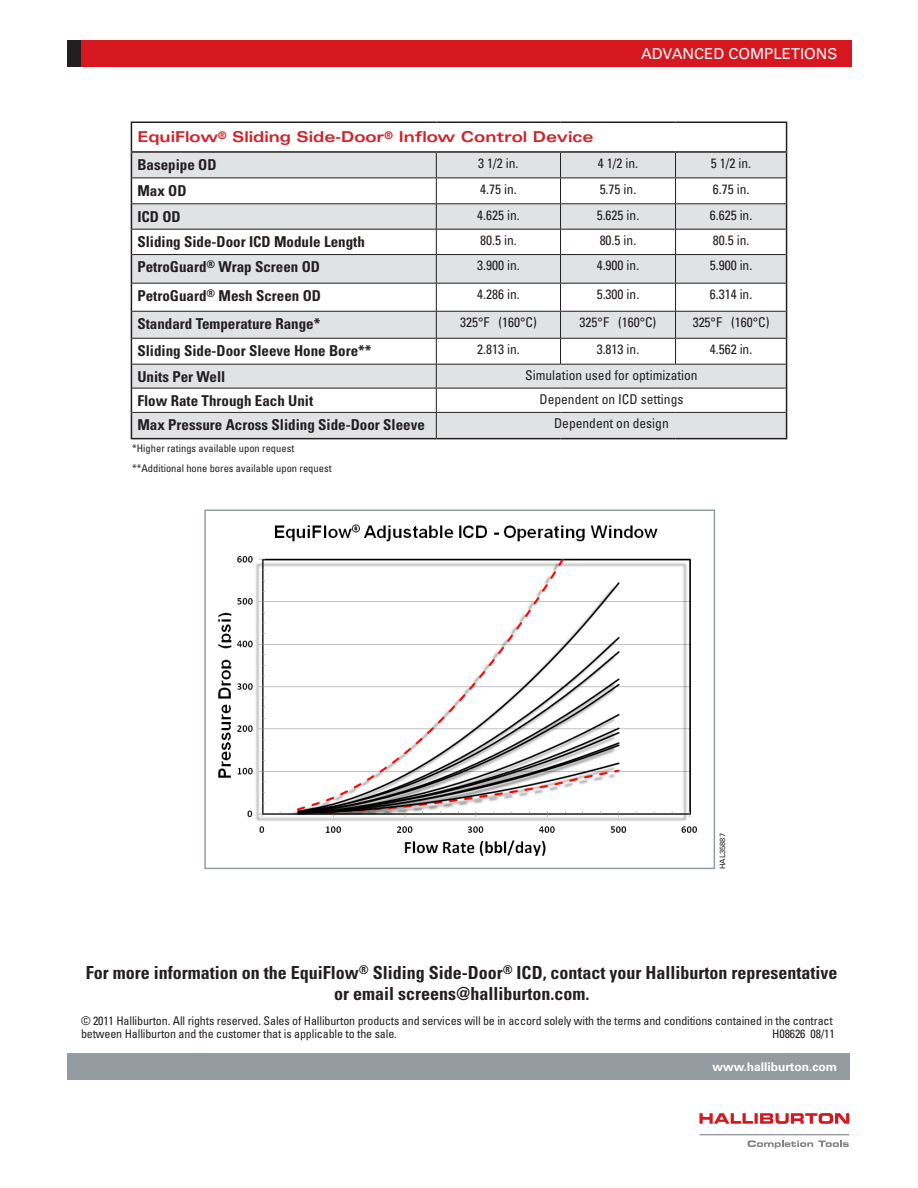
<style>
.page{position:relative;width:918px;height:1188px;background:#fff}
.page>*{position:absolute;margin:0;border:0;box-sizing:border-box;transform-origin:0 0}
.For_more_info{font:700 condensed 18px/21px "Univers";color:#231f20;text-align:center}
.t1{font:700 condensed 15px "Univers";color:#231f20}
.t2{font:700 expanded 15px "Univers LT Std";color:#d1232a}
.t3{font:15px "Univers LT Std";color:#fff}
.t4{font:condensed 13.5px "Univers LT Std";color:#231f20}
.Disclaimer{font:condensed 12px/13.5px "Univers LT Std";letter-spacing:-.01em;color:#231f20}
.t5{font:700 12px "Univers LT Std";color:#fff}
.t6{font:condensed 10.5px "Univers LT Std";color:#231f20}
.Hal{font:7.5px "Univers LT Std";color:#231f20}
</style>
<div class="page">
<div style="left:81px;top:40px;width:770px;height:27px;background:#d7171f"></div>
<div style="left:68px;top:40px;width:13px;height:27px;background:#231f20"></div>
<svg style="left:699px;top:1113px;width:150px;height:11px"></svg>
<svg style="left:748px;top:1140px;width:101px;height:8px"></svg>
<hr style="left:700px;top:1134px;width:149px;height:1px;background:#808285">
<div style="left:68px;top:1053px;width:782px;height:27px;background:#959ca1"></div>
<img style="left:218px;top:524px;width:479px;height:332px">
<div style="left:204px;top:510px;width:511px;height:359px;border:2px solid #959ca1"></div>
<svg style="left:132px;top:153px;width:654px;height:285px;fill:#e1e2e4"></svg>
<hr style="left:131px;top:122px;width:305px;height:1px;background:#231f20">
<hr style="left:436px;top:122px;width:125px;height:1px;background:#231f20">
<hr style="left:561px;top:122px;width:115px;height:1px;background:#231f20">
<hr style="left:676px;top:122px;width:111px;height:1px;background:#231f20">
<hr style="left:131px;top:151px;width:305px;height:2px;background:#231f20">
<hr style="left:436px;top:151px;width:125px;height:2px;background:#231f20">
<hr style="left:561px;top:151px;width:115px;height:2px;background:#231f20">
<hr style="left:676px;top:151px;width:111px;height:2px;background:#231f20">
<hr style="left:132px;top:177px;width:304px;height:1px;background:#231f20">
<hr style="left:436px;top:177px;width:125px;height:1px;background:#231f20">
<hr style="left:561px;top:177px;width:115px;height:1px;background:#231f20">
<hr style="left:676px;top:177px;width:110px;height:1px;background:#231f20">
<hr style="left:132px;top:203px;width:304px;height:1px;background:#231f20">
<hr style="left:436px;top:203px;width:125px;height:1px;background:#231f20">
<hr style="left:561px;top:203px;width:115px;height:1px;background:#231f20">
<hr style="left:676px;top:203px;width:110px;height:1px;background:#231f20">
<hr style="left:132px;top:229px;width:304px;height:1px;background:#231f20">
<hr style="left:436px;top:229px;width:125px;height:1px;background:#231f20">
<hr style="left:561px;top:229px;width:115px;height:1px;background:#231f20">
<hr style="left:676px;top:229px;width:110px;height:1px;background:#231f20">
<hr style="left:132px;top:254px;width:304px;height:1px;background:#231f20">
<hr style="left:436px;top:254px;width:125px;height:1px;background:#231f20">
<hr style="left:561px;top:254px;width:115px;height:1px;background:#231f20">
<hr style="left:676px;top:254px;width:110px;height:1px;background:#231f20">
<hr style="left:132px;top:283px;width:304px;height:1px;background:#231f20">
<hr style="left:436px;top:283px;width:125px;height:1px;background:#231f20">
<hr style="left:561px;top:283px;width:115px;height:1px;background:#231f20">
<hr style="left:676px;top:283px;width:110px;height:1px;background:#231f20">
<hr style="left:132px;top:311px;width:304px;height:1px;background:#231f20">
<hr style="left:436px;top:311px;width:125px;height:1px;background:#231f20">
<hr style="left:561px;top:311px;width:115px;height:1px;background:#231f20">
<hr style="left:676px;top:311px;width:110px;height:1px;background:#231f20">
<hr style="left:132px;top:338px;width:304px;height:1px;background:#231f20">
<hr style="left:436px;top:338px;width:125px;height:1px;background:#231f20">
<hr style="left:561px;top:338px;width:115px;height:1px;background:#231f20">
<svg style="left:560px;top:153px;width:1px;height:211px"></svg>
<hr style="left:676px;top:338px;width:110px;height:1px;background:#231f20">
<svg style="left:675px;top:153px;width:1px;height:211px"></svg>
<hr style="left:132px;top:364px;width:304px;height:1px;background:#231f20">
<hr style="left:436px;top:364px;width:125px;height:1px;background:#231f20">
<hr style="left:561px;top:364px;width:115px;height:1px;background:#231f20">
<hr style="left:676px;top:364px;width:110px;height:1px;background:#231f20">
<hr style="left:132px;top:388px;width:304px;height:1px;background:#231f20">
<hr style="left:436px;top:388px;width:125px;height:1px;background:#231f20">
<hr style="left:561px;top:388px;width:115px;height:1px;background:#231f20">
<hr style="left:676px;top:388px;width:110px;height:1px;background:#231f20">
<hr style="left:132px;top:412px;width:304px;height:1px;background:#231f20">
<hr style="left:436px;top:412px;width:125px;height:1px;background:#231f20">
<svg style="left:436px;top:153px;width:1px;height:285px"></svg>
<hr style="left:561px;top:412px;width:115px;height:1px;background:#231f20">
<hr style="left:676px;top:412px;width:110px;height:1px;background:#231f20">
<hr style="left:131px;top:438px;width:305px;height:1px;background:#231f20">
<hr style="left:436px;top:438px;width:125px;height:1px;background:#231f20">
<hr style="left:561px;top:438px;width:115px;height:1px;background:#231f20">
<hr style="left:676px;top:438px;width:111px;height:1px;background:#231f20">
<svg style="left:131px;top:123px;width:1px;height:315px"></svg>
<svg style="left:786px;top:123px;width:1px;height:315px"></svg>
<p class="t3" style="left:641px;top:45px;width:198px">ADVANCED COMPLETIONS</p>
<p class="t2" style="left:137px;top:128px;width:458px">EquiFlow<sup>®</sup> Sliding Side-Door<sup>®</sup> Inflow Control Device</p>
<p class="t1" style="left:137px;top:155px;width:81px">Basepipe OD</p>
<p class="t4" style="left:478px;top:154px;width:42px">3 1/2 in.</p>
<p class="t4" style="left:598px;top:154px;width:42px">4 1/2 in.</p>
<p class="t4" style="left:711px;top:154px;width:42px">5 1/2 in.</p>
<p class="t1" style="left:137px;top:181px;width:51px">Max OD</p>
<p class="t4" style="left:480px;top:180px;width:38px">4.75 in.</p>
<p class="t4" style="left:600px;top:180px;width:38px">5.75 in.</p>
<p class="t4" style="left:713px;top:180px;width:38px">6.75 in.</p>
<p class="t1" style="left:137px;top:207px;width:45px">ICD OD</p>
<p class="t4" style="left:477px;top:206px;width:44px">4.625 in.</p>
<p class="t4" style="left:597px;top:206px;width:44px">5.625 in.</p>
<p class="t4" style="left:710px;top:206px;width:44px">6.625 in.</p>
<p class="t1" style="left:137px;top:233px;width:229px">Sliding Side-Door ICD Module Length</p>
<p class="t4" style="left:480px;top:232px;width:38px">80.5 in.</p>
<p class="t4" style="left:600px;top:232px;width:38px">80.5 in.</p>
<p class="t4" style="left:713px;top:232px;width:38px">80.5 in.</p>
<p class="t1" style="left:137px;top:258px;width:184px">PetroGuard<sup>®</sup> Wrap Screen OD</p>
<p class="t4" style="left:477px;top:257px;width:44px">3.900 in.</p>
<p class="t4" style="left:597px;top:257px;width:44px">4.900 in.</p>
<p class="t4" style="left:710px;top:257px;width:44px">5.900 in.</p>
<p class="t1" style="left:137px;top:287px;width:185px">PetroGuard<sup>®</sup> Mesh Screen OD</p>
<p class="t4" style="left:477px;top:286px;width:44px">4.286 in.</p>
<p class="t4" style="left:597px;top:286px;width:44px">5.300 in.</p>
<p class="t4" style="left:710px;top:286px;width:44px">6.314 in.</p>
<p class="t1" style="left:137px;top:315px;width:185px">Standard Temperature Range*</p>
<p class="t4" style="left:460px;top:314px;width:78px">325°F (160°C)</p>
<p class="t4" style="left:580px;top:314px;width:78px">325°F (160°C)</p>
<p class="t4" style="left:693px;top:314px;width:78px">325°F (160°C)</p>
<p class="t1" style="left:137px;top:342px;width:236px">Sliding Side-Door Sleeve Hone Bore**</p>
<p class="t4" style="left:477px;top:341px;width:44px">2.813 in.</p>
<p class="t4" style="left:597px;top:341px;width:44px">3.813 in.</p>
<p class="t4" style="left:710px;top:341px;width:44px">4.562 in.</p>
<p class="t1" style="left:137px;top:368px;width:89px">Units Per Well</p>
<p class="t4" style="left:525px;top:367px;width:174px">Simulation used for optimization</p>
<p class="t1" style="left:137px;top:391px;width:177px">Flow Rate Through Each Unit</p>
<p class="t4" style="left:539px;top:391px;width:145px">Dependent on ICD settings</p>
<p class="t1" style="left:137px;top:416px;width:289px">Max Pressure Across Sliding Side-Door Sleeve</p>
<p class="t4" style="left:554px;top:415px;width:116px">Dependent on design</p>
<p class="t6" style="left:132px;top:441px;width:164px">*Higher ratings available upon request</p>
<p class="t6" style="left:132px;top:461px;width:201px">**Additional hone bores available upon request</p>
<p class="Hal" style="left:718px;top:869px;width:37px;rotate:-90deg">HAL35887</p>
<p class="For_more_info" style="left:86px;top:962px;width:753px">For more information on the EquiFlow<sup>®</sup> Sliding Side-Door<sup>®</sup> ICD, contact your Halliburton representative or email screens@halliburton.com.</p>
<p class="Disclaimer" style="left:81px;top:1014px;width:753px">© 2011 Halliburton. All rights reserved. Sales of Halliburton products and services will be in accord solely with the terms and conditions contained in the contract between Halliburton and the customer that is applicable to the sale.</p>
<p class="Disclaimer" style="left:772px;top:1027px;width:64px">H08626 08/11</p>
<p class="t5" style="left:712px;top:1060px;width:126px">www.halliburton.com</p>
</div>
